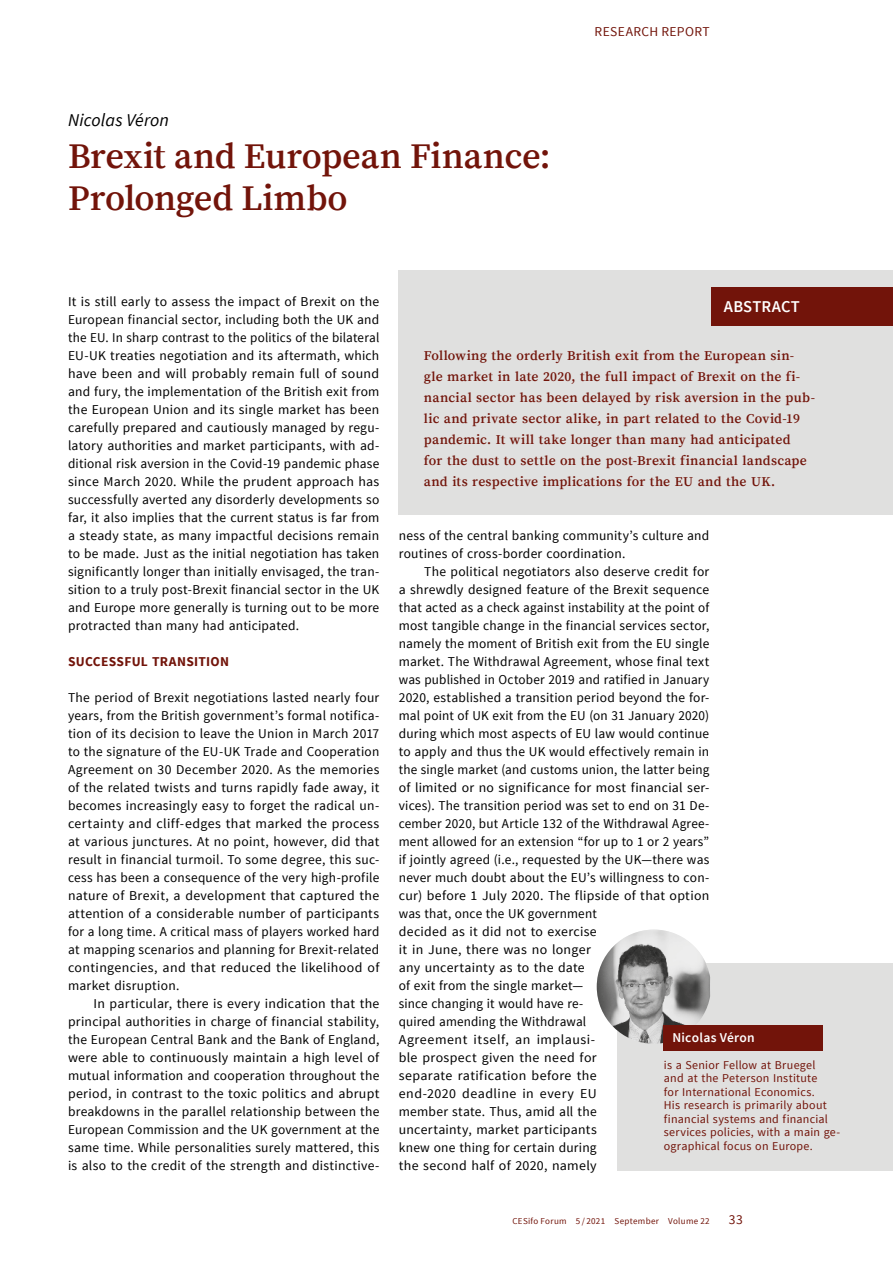
<style>
.page{position:relative;width:893px;height:1263px;background:#fff}
.page>*{position:absolute;margin:0;border:0;box-sizing:border-box;transform-origin:0 0}
.t1{font:600 36px/42px "Source Serif Pro";letter-spacing:-.01em;color:#72140a}
.t2{font:italic 18px "Source Sans Pro";letter-spacing:.01em;color:#000}
.t3{font:600 16.5px "Source Sans Pro";letter-spacing:.01em;color:#fff}
.t4{font:13.5px/18px "Source Sans Pro";letter-spacing:.015em;color:#000;text-align:justify}
.t5{font:600 13.5px/21px "Source Serif Pro";letter-spacing:.02em;color:#72140a}
.t6{font:700 13.5px "Source Sans Pro";letter-spacing:.02em;color:#72140a}
.t7{font:13.5px "Source Sans Pro";letter-spacing:.025em;color:#72140a}
.t8{font:600 13.5px "Source Sans Pro";letter-spacing:.02em;color:#fff}
.t9{font:12px/13.5px "Source Sans Pro";letter-spacing:.02em;color:#72140a}
.t10{font:9px "Source Sans Pro";letter-spacing:.035em;color:#72140a}
</style>
<div class="page">
<div style="left:618px;top:963px;width:275px;height:207px;background:#e0e0df"></div>
<img style="left:597px;top:929px;width:113px;height:115px">
<div style="left:664px;top:1025px;width:159px;height:26px;background:#72140a"></div>
<div style="left:398px;top:270px;width:495px;height:244px;background:#e0e0df"></div>
<div style="left:711px;top:287px;width:182px;height:38px;background:#72140a"></div>
<h2 class="t2" style="left:68px;top:109px;width:103px">Nicolas Véron</h2>
<h1 class="t1" style="left:68px;top:136px;width:484px">Brexit and European Finance:<br>Prolonged Limbo</h1>
<p class="t7" style="left:595px;top:23px;width:117px">RESEARCH REPORT</p>
<p class="t4" style="left:68px;top:293px;width:313px">It is still early to assess the impact of Brexit on the European financial sector, including both the UK and the EU. In sharp contrast to the politics of the bilateral EU-UK treaties negotiation and its aftermath, which have been and will probably remain full of sound and fury, the implementation of the British exit from the European Union and its single market has been carefully prepared and cautiously managed by regu&shy;latory authorities and market participants, with ad&shy;ditional risk aversion in the Covid-19 pandemic phase since March 2020. While the prudent approach has successfully averted any disorderly developments so far, it also implies that the current status is far from a steady state, as many impactful decisions remain to be made. Just as the initial negotiation has taken significantly longer than initially envisaged, the tran&shy;sition to a truly post-Brexit financial sector in the UK and Europe more generally is turning out to be more protracted than many had anticipated.</p>
<p class="t6" style="left:68px;top:653px;width:163px">SUCCESSFUL TRANSITION</p>
<p class="t4" style="left:68px;top:689px;width:313px">The period of Brexit negotiations lasted nearly four years, from the British government’s formal notifica&shy;tion of its decision to leave the Union in March 2017 to the signature of the EU-UK Trade and Cooperation Agreement on 30 December 2020. As the memories of the related twists and turns rapidly fade away, it becomes increasingly easy to forget the radical un&shy;certainty and cliff-edges that marked the process at various junctures. At no point, however, did that result in financial turmoil. To some degree, this suc&shy;cess has been a consequence of the very high-profile nature of Brexit, a development that captured the attention of a considerable number of participants for a long time. A critical mass of players worked hard at mapping scenarios and planning for Brexit-related contingencies, and that reduced the likelihood of market disruption.</p>
<p class="t4" style="left:68px;top:995px;width:313px;text-indent:26px">In particular, there is every indication that the principal authorities in charge of financial stability, the European Central Bank and the Bank of England, were able to continuously maintain a high level of mutual information and cooperation throughout the period, in contrast to the toxic politics and abrupt breakdowns in the parallel relationship between the European Commission and the UK government at the same time. While personalities surely mattered, this is also to the credit of the strength and distinctive-</p>
<p class="t3" style="left:724px;top:296px;width:77px">ABSTRACT</p>
<p class="t5" style="left:424px;top:346px;width:392px">Following the orderly British exit from the European sin&shy;gle market in late 2020, the full impact of Brexit on the fi&shy;nancial sector has been delayed by risk aversion in the pub&shy;lic and private sector alike, in part related to the Covid-19 pandemic. It will take longer than many had anticipated<br>for the dust to settle on the post-Brexit financial landscape and its respective implications for the EU and the UK.</p>
<p class="t4" style="left:399px;top:527px;width:312px">ness of the central banking community’s culture and routines of cross-border coordination.</p>
<p class="t4" style="left:399px;top:563px;width:312px;text-align:left;text-indent:26px">The political negotiators also deserve credit for a shrewdly designed feature of the Brexit sequence that acted as a check against instability at the point of most tangible change in the financial services sector, namely the moment of British exit from the EU single market. The Withdrawal Agreement, whose final text was published in October 2019 and ratified in January 2020, established a transition period beyond the for&shy;mal point of UK exit from the EU (on 31 January 2020) during which most aspects of EU law would continue to apply and thus the UK would effectively remain in the single market (and customs union, the latter being of limited or no significance for most financial ser&shy;vices). The transition period was set to end on 31 De&shy;cember 2020, but Article 132 of the Withdrawal Agree&shy;ment allowed for an extension “for up to 1 or 2 years” if jointly agreed (i.e., requested by the UK—there was never much doubt about the EU’s willingness to con&shy;cur) before 1 July 2020. The flipside of that option was that, once the UK government<br>decided as it did not to exercise<br>it in June, there was no longer<br>any uncertainty as to the date<br>of exit from the single market—<br>since changing it would have re-<br>quired amending the Withdrawal<br>Agreement itself, an implausi-<br>ble prospect given the need for<br>separate ratification before the<br>end-2020 deadline in every EU<br>member state. Thus, amid all the<br>uncertainty, market participants<br>knew one thing for certain during<br>the second half of 2020, namely</p>
<p class="t8" style="left:672px;top:1029px;width:84px">Nicolas Véron</p>
<p class="t9" style="left:664px;top:1058px;width:178px">is a Senior Fellow at Bruegel<br>and at the Peterson Institute<br>for International Economics.<br>His research is primarily about financial systems and financial services policies, with a main ge&shy;ographical focus on Europe.</p>
<p class="t10" style="left:512px;top:1215px;width:199px">CESifo Forum 5 / 2021 September Volume 22</p>
<p class="t7" style="left:729px;top:1211px;width:15px">33</p>
</div>
